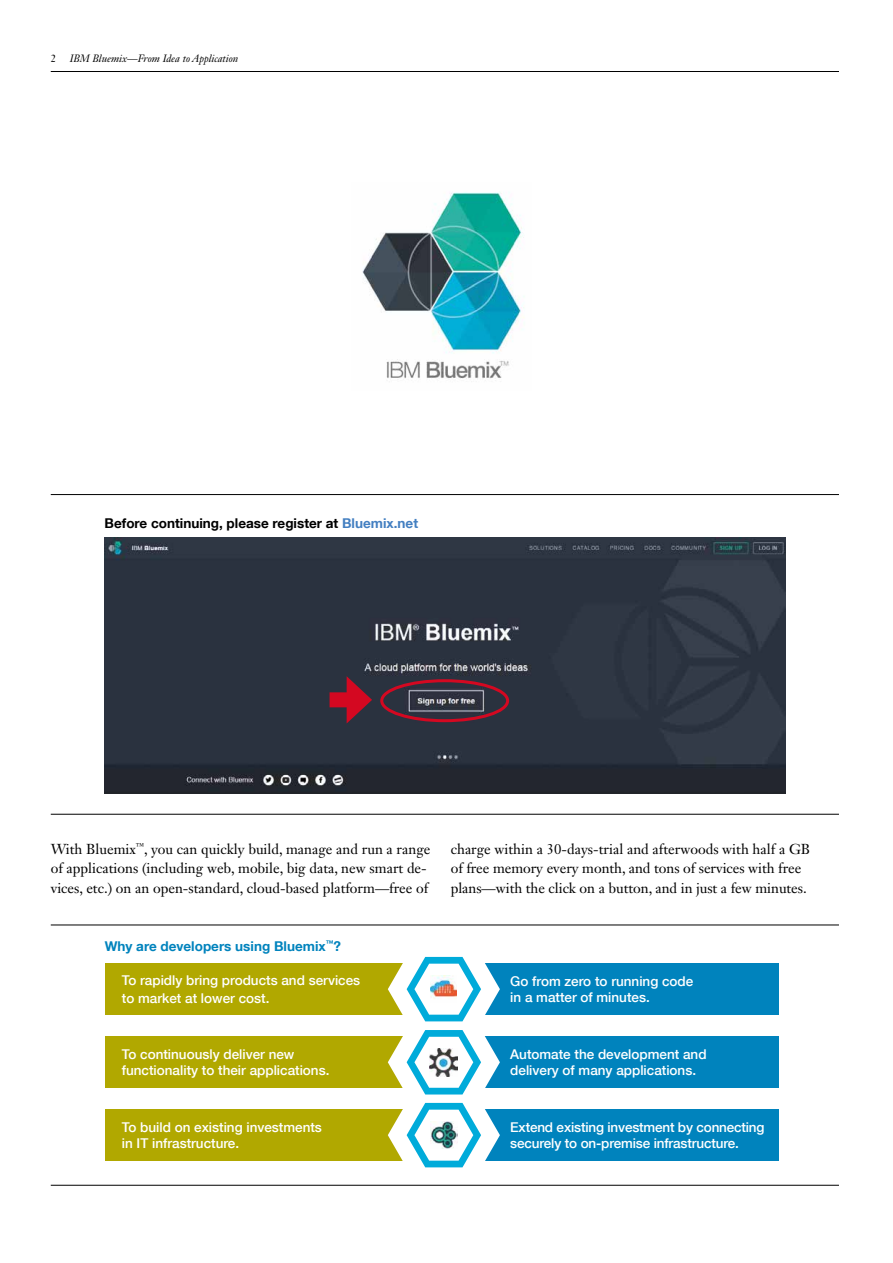
<style>
.page{position:relative;width:893px;height:1263px;background:#fff}
.page>*{position:absolute;margin:0;border:0;box-sizing:border-box;transform-origin:0 0}
.t1{font:14.25px/19.5px "Janson Text LT Std";color:#000}
.t2{font:500 13.5px/16.5px "Helvetica Neue LT Com";color:#fff}
.t3{font:700 13.5px "Helvetica Neue LT Com";color:#000}
.t4{font:700 13.5px "Helvetica Neue LT Com";color:#0083bd}
.t5{font:italic 10.5px "Janson Text LT Std";color:#000}
.t6{font:10.5px "Janson Text LT Std";color:#000}
.s1{color:#437fc1}
</style>
<div class="page">
<hr style="left:51px;top:71px;width:788px;height:1px;background:#000">
<img style="left:362px;top:192px;width:162px;height:187px">
<hr style="left:51px;top:814px;width:788px;height:1px;background:#000">
<hr style="left:51px;top:494px;width:788px;height:1px;background:#000">
<img style="left:105px;top:537px;width:680px;height:256px">
<div style="left:380px;top:679px;width:129px;height:43px;border:3px solid #d40821;border-radius:50%"></div>
<div style="left:330px;top:692px;width:27px;height:15px;background:#d40821"></div>
<svg style="left:347px;top:676px;width:25px;height:47px"></svg>
<hr style="left:51px;top:1185px;width:788px;height:1px;background:#000">
<hr style="left:51px;top:924px;width:788px;height:1px;background:#000">
<div style="left:105px;top:1109px;width:334px;height:51px;background:#b1a800"></div>
<div style="left:446px;top:1109px;width:333px;height:51px;background:#0083bd"></div>
<div style="left:105px;top:1037px;width:334px;height:51px;background:#b1a800"></div>
<div style="left:446px;top:1037px;width:333px;height:51px;background:#0083bd"></div>
<div style="left:105px;top:963px;width:334px;height:52px;background:#b1a800"></div>
<div style="left:446px;top:963px;width:333px;height:52px;background:#0083bd"></div>
<svg style="left:388px;top:957px;width:112px;height:64px"></svg>
<svg style="left:388px;top:1030px;width:112px;height:64px"></svg>
<svg style="left:388px;top:1103px;width:112px;height:64px"></svg>
<img style="left:431px;top:976px;width:26px;height:26px">
<img style="left:430px;top:1048px;width:28px;height:28px">
<img style="left:430px;top:1121px;width:27px;height:28px">
<p class="t6" style="left:51px;top:52px;width:7px">2</p>
<p class="t5" style="left:70px;top:52px;width:170px">IBM Bluemix—From Idea to Application</p>
<p class="t3" style="left:105px;top:514px;width:315px">Before continuing, please register at <span class="s1">Bluemix.net</span></p>
<p class="t1" style="left:51px;top:839px;width:381px">With Bluemix<sup>™</sup>, you can quickly build, manage and run a range of applications (including web, mobile, big data, new smart de&shy;vices, etc.) on an open-standard, cloud-based platform—free of</p>
<p class="t4" style="left:105px;top:937px;width:238px">Why are developers using Bluemix<sup>™</sup>?</p>
<p class="t1" style="left:451px;top:839px;width:361px">charge within a 30-days-trial and afterwoods with half a GB of free memory every month, and tons of services with free plans—with the click on a button, and in just a few minutes.</p>
<p class="t2" style="left:122px;top:971px;width:240px;line-height:18px">To rapidly bring products and services to market at lower cost.</p>
<p class="t2" style="left:510px;top:972px;width:185px">Go from zero to running code in a matter of minutes.</p>
<p class="t2" style="left:122px;top:1045px;width:209px">To continuously deliver new functionality to their applications.</p>
<p class="t2" style="left:510px;top:1045px;width:198px">Automate the development and delivery of many applications.</p>
<p class="t2" style="left:122px;top:1118px;width:202px">To build on existing investments in IT infrastructure.</p>
<p class="t2" style="left:510px;top:1118px;width:256px">Extend existing investment by connecting securely to on-premise infrastructure.</p>
</div>
